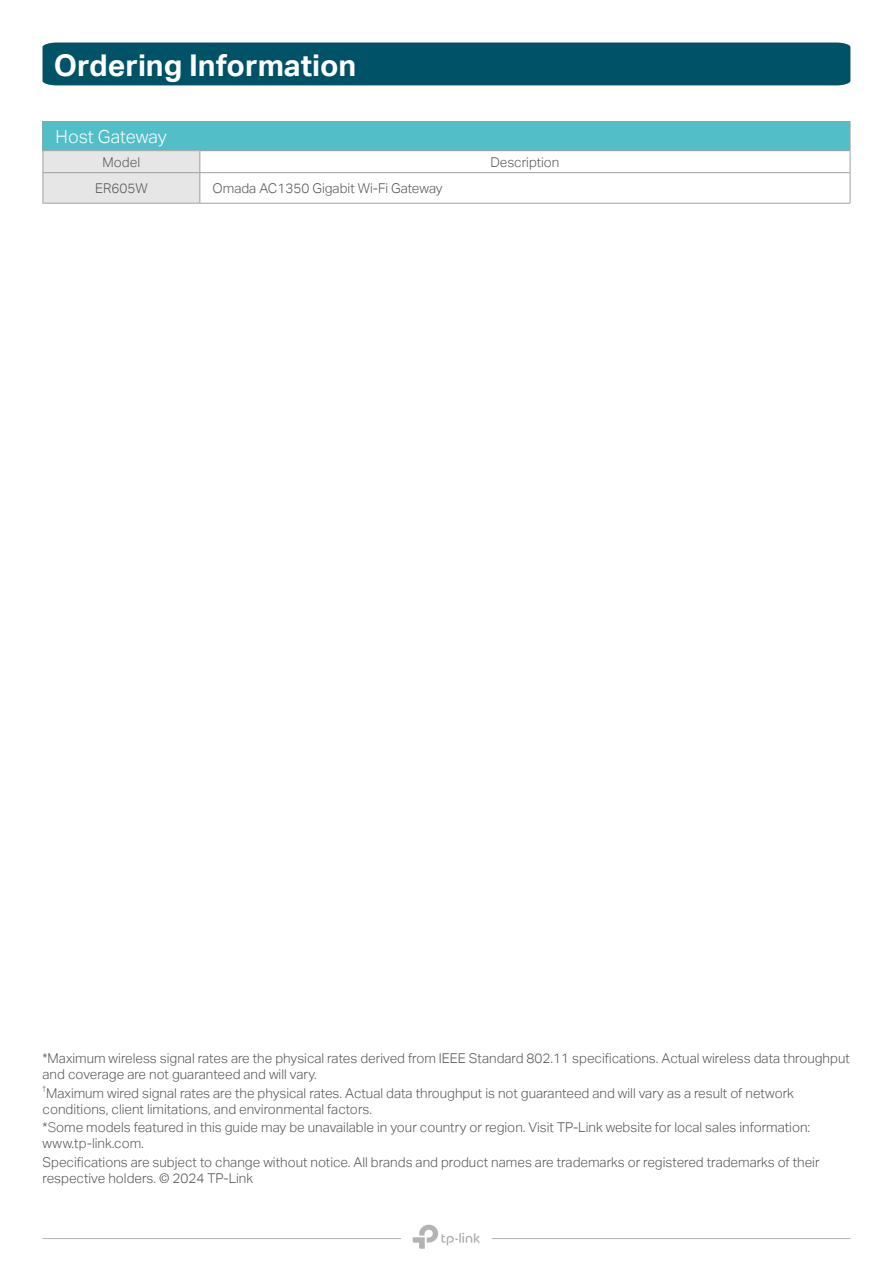
<style>
.page{position:relative;width:893px;height:1263px;background:#fff}
.page>*{position:absolute;margin:0;border:0;box-sizing:border-box;transform-origin:0 0}
.t1{font:30px "TP Link Aktiv Bold";color:#fff}
.t2{font:18px "TP Link Aktiv Light";color:#fff}
.t3{font:13.5px/16.2px "TP Link Aktiv Light";color:#595757}
.t4{font:7.8px "TP Link Aktiv Light";color:#595757}
.s1{color:#727171}
</style>
<div class="page">
<hr style="left:43px;top:1238px;width:358px;height:1px;background:#b5b4b5">
<hr style="left:492px;top:1238px;width:358px;height:1px;background:#b5b4b5">
<svg style="left:413px;top:1225px;width:67px;height:24px"></svg>
<div style="left:43px;top:43px;width:807px;height:42px;background:#005267"></div>
<div style="left:43px;top:122px;width:807px;height:29px;background:#51bec8"></div>
<div style="left:43px;top:151px;width:157px;height:22px;background:#e6e6e6"></div>
<div style="left:43px;top:173px;width:157px;height:30px;background:#e6e6e6"></div>
<hr style="left:43px;top:173px;width:1px;height:30px;background:#9fa0a0">
<hr style="left:199px;top:173px;width:1px;height:30px;background:#9fa0a0">
<hr style="left:850px;top:173px;width:1px;height:30px;background:#9fa0a0">
<hr style="left:43px;top:203px;width:157px;height:1px;background:#9fa0a0">
<hr style="left:200px;top:203px;width:650px;height:1px;background:#9fa0a0">
<hr style="left:43px;top:121px;width:157px;height:1px;background:#9fa0a0">
<hr style="left:200px;top:121px;width:650px;height:1px;background:#9fa0a0">
<hr style="left:43px;top:150px;width:157px;height:1px;background:#9fa0a0">
<svg style="left:43px;top:122px;width:1px;height:50px"></svg>
<svg style="left:850px;top:122px;width:1px;height:50px"></svg>
<hr style="left:43px;top:172px;width:157px;height:1px;background:#9fa0a0">
<hr style="left:200px;top:150px;width:650px;height:1px;background:#9fa0a0">
<svg style="left:199px;top:151px;width:1px;height:21px"></svg>
<hr style="left:200px;top:172px;width:650px;height:1px;background:#9fa0a0">
<h1 class="t1" style="left:54px;top:48px;width:304px">Ordering Information</h1>
<h2 class="t2" style="left:56px;top:126px;width:113px">Host Gateway</h2>
<p class="t3" style="left:103px;top:154px;width:39px">Model</p>
<p class="t3" style="left:490px;top:154px;width:71px">Description</p>
<p class="t3" style="left:95px;top:180px;width:54px">ER605W</p>
<p class="t3" style="left:213px;top:180px;width:232px">Omada AC1350 Gigabit Wi-Fi Gateway</p>
<p class="t3" style="left:43px;top:1050px;width:809px">*Maximum wireless signal rates are the physical rates derived from IEEE Standard 802.11 specifications. Actual wireless data throughput and coverage are not guaranteed and will vary.</p>
<p class="t4" style="left:43px;top:1084px;width:5px">†</p>
<p class="t3" style="left:43px;top:1085px;width:753px">Maximum wired signal rates are the physical rates. Actual data throughput is not guaranteed and will vary as a result of network conditions, client limitations, and environmental factors.</p>
<p class="t3" style="left:43px;top:1119px;width:769px">*<span class="s1">S</span>ome models featured in this guide may be unavailable in your country or region. Visit TP-Link website for local sales information: www.tp-link.com.</p>
<p class="t3" style="left:43px;top:1154px;width:779px">Specifications are subject to change without notice. All brands and product names are trademarks or registered trademarks of their respective holders. © 2024 TP-Link</p>
</div>
